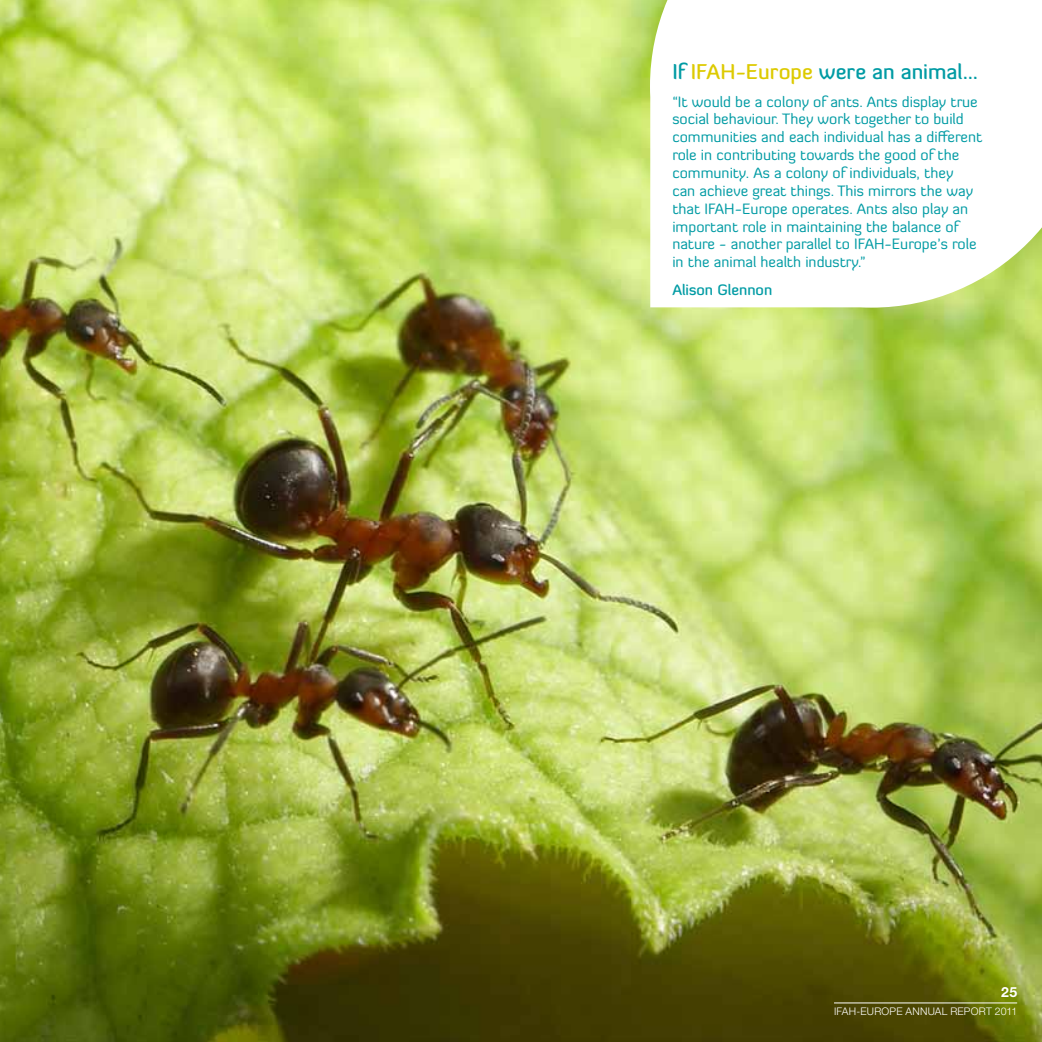
<style>
.page{position:relative;width:1042px;height:1042px;background:#fff}
.page>*{position:absolute;margin:0;border:0;box-sizing:border-box;transform-origin:0 0}
.t1{font:500 21px "Diavlo";color:#009ba4}
.t2{font:14.88px/17.8px "Diavlo";color:#009ba4}
.t3{font:500 14.88px "Diavlo";color:#009ba4}
.t4{font:700 14px "Helvetica Neue LT Std";color:#fff}
.t5{font:300 10.5px "Helvetica Neue LT Std";letter-spacing:.02em;color:#fff}
.s1{color:#ddca00}
</style>
<div class="page">
<img style="left:0;top:0;width:1042px;height:1042px">
<hr style="left:834px;top:1002px;width:183px;height:1px;background:#fff">
<svg style="left:650px;top:0;width:392px;height:308px"></svg>
<h1 class="t1" style="left:672px;top:58px;width:307px">If <span class="s1">IFAH-Europe</span> were an animal…</h1>
<p class="t2" style="left:672px;top:92px;width:311px">“It would be a colony of ants. Ants display true social behaviour. They work together to build communities and each individual has a different role in contributing towards the good of the community. As a colony of individuals, they<br>can achieve great things. This mirrors the way that IFAH-Europe operates. Ants also play an important role in maintaining the balance of nature - another parallel to IFAH-Europe’s role in the animal health industry.”</p>
<p class="t3" style="left:672px;top:280px;width:101px">Alison Glennon</p>
<p class="t4" style="left:1001px;top:984px;width:17px">25</p>
<p class="t5" style="left:834px;top:1004px;width:185px">IFAH-EUROPE ANNUAL REPORT 2011</p>
</div>
